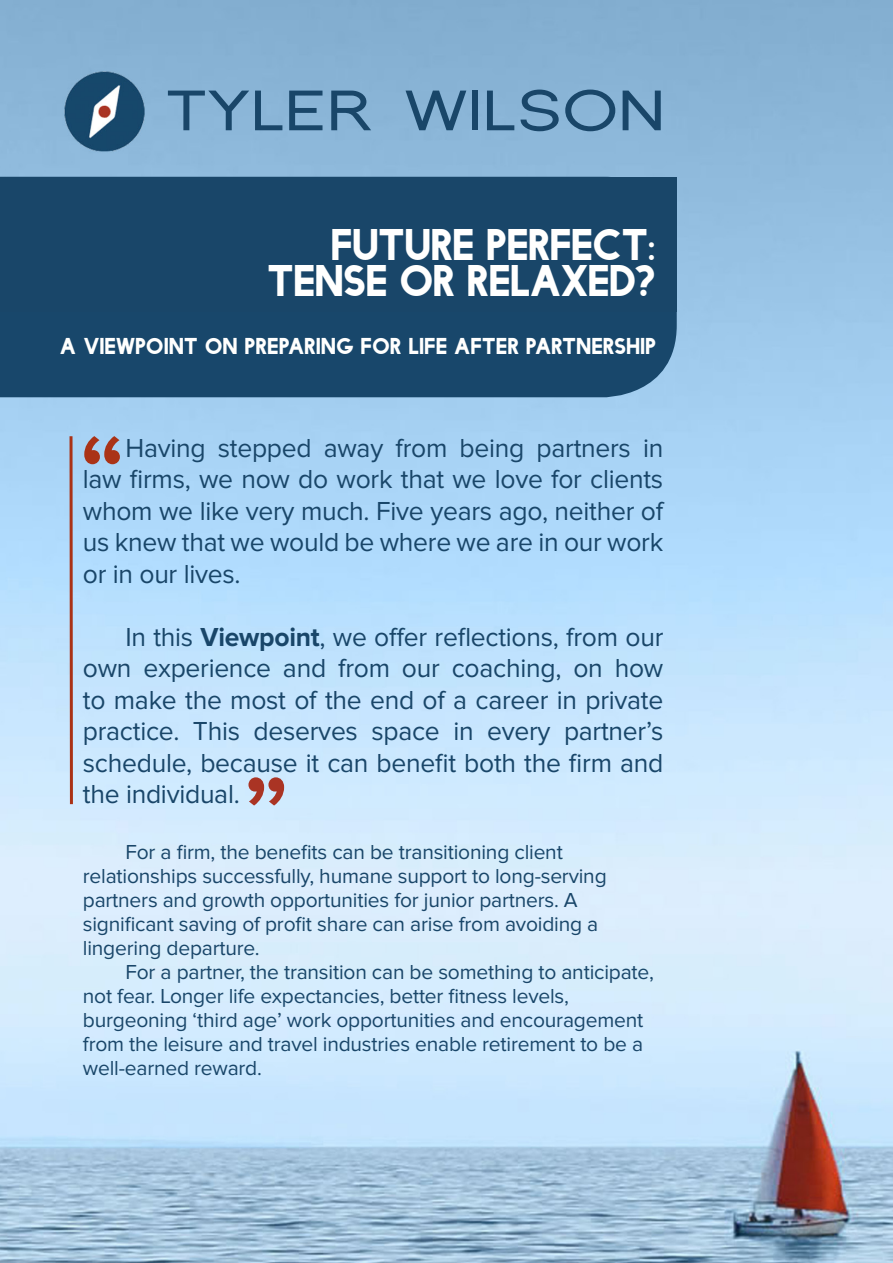
<style>
.page{position:relative;width:893px;height:1263px;background:#fff}
.page>*{position:absolute;margin:0;border:0;box-sizing:border-box;transform-origin:0 0}
.t1{font:600 108px "Proxima Nova";color:#aa3317}
.t2{font:600 108px "Proxima Nova";color:#aa3424}
.t3{font:63px "Florencesans SC Exp";color:#194669}
.t4{font:40.5px/36px "Facile Sans";color:#fffffe;text-align:right}
.t5{font:27px/31.5px "Proxima Nova";letter-spacing:-.01em;color:#194669;text-align:justify}
.t6{font:21px/24px "Proxima Nova";letter-spacing:-.01em;color:#194669}
.t7{font:21px "Facile Sans";letter-spacing:.02em;color:#fffffe}
.s1{font-weight:700}
</style>
<div class="page">
<img style="left:0;top:0;width:893px;height:1263px">
<div style="left:0;top:177px;width:677px;height:220px;background:#18476b"></div>
<div style="left:0;top:177px;width:676px;height:135px;background:#194669"></div>
<hr style="left:70px;top:436px;width:3px;height:368px;background:#aa3216">
<h2 class="t3" style="left:166px;top:75px;width:501px">TYLER WILSON</h2>
<h3 class="t4" style="left:269px;top:225px;width:389px">FUTURE PERFECT:<br>TENSE OR RELAXED?</h3>
<p class="t7" style="left:61px;top:334px;width:598px">A VIEWPOINT ON PREPARING FOR LIFE AFTER PARTNERSHIP</p>
<h1 class="t1" style="left:79px;top:411px;width:48px">“</h1>
<p class="t5" style="left:83px;top:433px;width:582px;text-indent:43px">Having stepped away from being partners in law firms, we now do work that we love for clients whom we like very much. Five years ago, neither of us knew that we would be where we are in our work or in our lives.</p>
<p class="t5" style="left:83px;top:622px;width:582px;text-indent:43px">In this <span class="s1">Viewpoint</span>, we offer reflections, from our own experience and from our coaching, on how to make the most of the end of a career in private practice. This deserves space in every partner’s schedule, because it can benefit both the firm and the individual.</p>
<h1 class="t2" style="left:289px;top:830px;width:48px;rotate:-180deg">“</h1>
<p class="t6" style="left:83px;top:841px;width:525px;text-indent:43px">For a firm, the benefits can be transitioning client relationships successfully, humane support to long-serving partners and growth opportunities for junior partners. A significant saving of profit share can arise from avoiding a lingering departure.</p>
<p class="t6" style="left:83px;top:961px;width:572px;text-indent:43px">For a partner, the transition can be something to anticipate, not fear. Longer life expectancies, better fitness levels, burgeoning ‘third age’ work opportunities and encouragement from the leisure and travel industries enable retirement to be a well-earned reward.</p>
</div>
